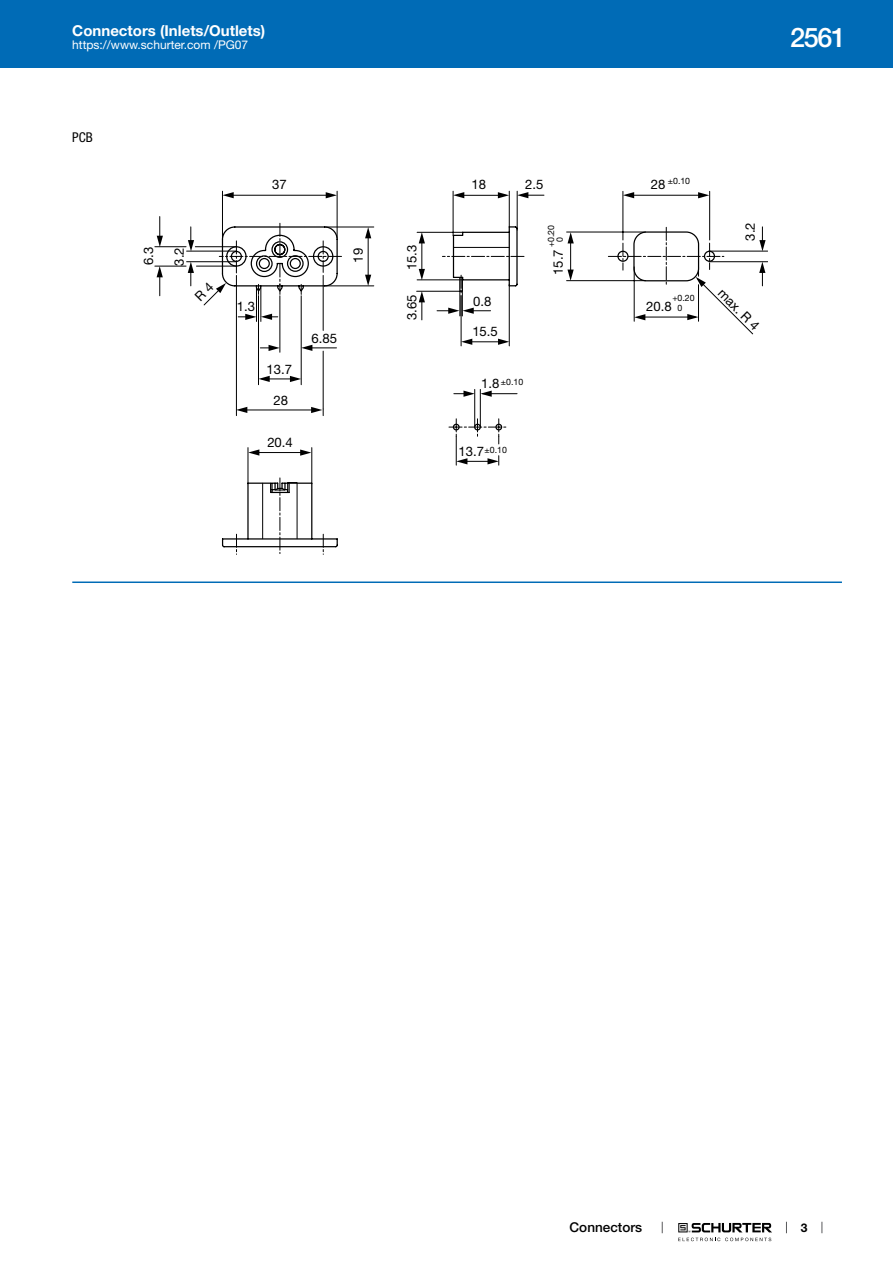
<style>
.page{position:relative;width:893px;height:1263px;background:#fff}
.page>*{position:absolute;margin:0;border:0;box-sizing:border-box;transform-origin:0 0}
.t1{font:500 27px "Helvetica Neue LT";color:#fff}
.t2{font:700 15px "Helvetica Neue LT";color:#fff}
.t3{font:500 13.5px "Helvetica Neue LT";color:#000}
.t4{font:condensed 13.5px "Helvetica Neue LT";color:#000}
.t5{font:13.2px "Helvetica Neue LT";color:#000}
.t6{font:12px "Helvetica Neue LT";color:#fff}
.t7{font:700 12px "Helvetica Neue LT";color:#000}
.t8{font:8.7px/9.8px "Helvetica Neue LT";color:#000}
.s1{font-size:13.2px}
</style>
<div class="page">
<svg style="left:678px;top:1223px;width:94px;height:18px"></svg>
<div style="left:0;top:0;width:893px;height:68px;background:#006bb6"></div>
<svg style="left:154px;top:191px;width:614px;height:144px"></svg>
<svg style="left:203px;top:227px;width:368px;height:265px"></svg>
<svg style="left:262px;top:478px;width:36px;height:76px"></svg>
<hr style="left:258px;top:296px;width:1px;height:89px;background:#000">
<hr style="left:301px;top:296px;width:1px;height:89px;background:#000">
<hr style="left:280px;top:296px;width:1px;height:56px;background:#000">
<hr style="left:256px;top:288px;width:1px;height:33px;background:#000">
<hr style="left:261px;top:288px;width:1px;height:33px;background:#000">
<hr style="left:461px;top:296px;width:1px;height:50px;background:#000">
<hr style="left:417px;top:291px;width:42px;height:1px;background:#000">
<hr style="left:474px;top:389px;width:1px;height:37px;background:#000">
<hr style="left:480px;top:389px;width:1px;height:37px;background:#000">
<hr style="left:483px;top:393px;width:34px;height:1px;background:#000">
<svg style="left:759px;top:262px;width:6px;height:11px"></svg>
<svg style="left:759px;top:240px;width:7px;height:11px"></svg>
<svg style="left:157px;top:266px;width:6px;height:11px"></svg>
<svg style="left:157px;top:236px;width:6px;height:11px"></svg>
<svg style="left:326px;top:192px;width:11px;height:6px"></svg>
<svg style="left:222px;top:192px;width:12px;height:6px"></svg>
<svg style="left:498px;top:192px;width:11px;height:6px"></svg>
<svg style="left:453px;top:192px;width:11px;height:6px"></svg>
<svg style="left:517px;top:192px;width:11px;height:6px"></svg>
<svg style="left:698px;top:192px;width:11px;height:6px"></svg>
<svg style="left:623px;top:192px;width:11px;height:6px"></svg>
<svg style="left:608px;top:227px;width:116px;height:60px"></svg>
<svg style="left:568px;top:232px;width:6px;height:11px"></svg>
<svg style="left:567px;top:270px;width:7px;height:11px"></svg>
<svg style="left:311px;top:407px;width:11px;height:6px"></svg>
<svg style="left:236px;top:407px;width:11px;height:6px"></svg>
<svg style="left:448px;top:275px;width:26px;height:41px"></svg>
<svg style="left:498px;top:339px;width:11px;height:6px"></svg>
<svg style="left:461px;top:339px;width:11px;height:6px"></svg>
<svg style="left:687px;top:314px;width:11px;height:6px"></svg>
<svg style="left:634px;top:314px;width:11px;height:6px"></svg>
<svg style="left:300px;top:449px;width:11px;height:7px"></svg>
<svg style="left:248px;top:449px;width:11px;height:7px"></svg>
<svg style="left:365px;top:227px;width:6px;height:11px"></svg>
<svg style="left:365px;top:275px;width:6px;height:11px"></svg>
<svg style="left:245px;top:314px;width:27px;height:6px"></svg>
<svg style="left:290px;top:376px;width:11px;height:6px"></svg>
<svg style="left:259px;top:376px;width:11px;height:6px"></svg>
<svg style="left:269px;top:345px;width:11px;height:6px"></svg>
<svg style="left:301px;top:345px;width:11px;height:6px"></svg>
<svg style="left:419px;top:291px;width:6px;height:11px"></svg>
<svg style="left:419px;top:232px;width:6px;height:11px"></svg>
<svg style="left:419px;top:269px;width:6px;height:11px"></svg>
<svg style="left:454px;top:391px;width:38px;height:6px"></svg>
<svg style="left:449px;top:419px;width:58px;height:46px"></svg>
<hr style="left:72px;top:581px;width:770px;height:2px;background:#006bb6">
<svg style="left:188px;top:223px;width:154px;height:78px"></svg>
<p class="t2" style="left:72px;top:21px;width:195px">Connectors (Inlets/Outlets)</p>
<p class="t6" style="left:72px;top:38px;width:178px">https://www.schurter.com /PG07</p>
<h1 class="t1" style="left:790px;top:21px;width:57px">2561</h1>
<p class="t4" style="left:72px;top:130px;width:22px">PCB</p>
<p class="t5" style="left:141px;top:265px;width:20px;rotate:-90deg">6.3</p>
<p class="t5" style="left:171px;top:266px;width:20px;rotate:-90deg">3.2</p>
<p class="t8" style="left:668px;top:176px;width:24px">±0.10</p>
<p class="t5" style="left:272px;top:177px;width:16px">37</p>
<p class="t5" style="left:472px;top:177px;width:16px">18</p>
<p class="t5" style="left:651px;top:177px;width:16px">28</p>
<p class="t5" style="left:525px;top:177px;width:20px">2.5</p>
<p class="t5" style="left:237px;top:299px;width:20px">1.3</p>
<p class="t5" style="left:267px;top:362px;width:27px">13.7</p>
<p class="t5" style="left:273px;top:393px;width:16px">28</p>
<p class="t5" style="left:267px;top:435px;width:27px">20.4</p>
<p class="t5" style="left:350px;top:263px;width:16px;rotate:-90deg">19</p>
<p class="t5" style="left:312px;top:331px;width:27px">6.85</p>
<p class="t5" style="left:404px;top:270px;width:27px;rotate:-90deg">15.3</p>
<p class="t5" style="left:404px;top:320px;width:27px;rotate:-90deg">3.65</p>
<p class="t5" style="left:473px;top:294px;width:20px">0.8</p>
<p class="t5" style="left:472px;top:324px;width:27px">15.5</p>
<p class="t8" style="left:481px;top:377px;width:44px"><span class="s1">1.8</span> ±0.10</p>
<p class="t8" style="left:458px;top:445px;width:50px"><span class="s1">13.7</span>±0.10</p>
<p class="t8" style="left:546px;top:242px;width:19px;line-height:8.7px;text-indent:-5px;rotate:-90deg">+0.20<br>0</p>
<p class="t5" style="left:550px;top:275px;width:27px;rotate:-90deg">15.7</p>
<p class="t5" style="left:646px;top:299px;width:27px">20.8</p>
<p class="t8" style="left:678px;top:293px;width:19px;text-indent:-5px">+0.20<br>0</p>
<p class="t5" style="left:742px;top:240px;width:20px;rotate:-90deg">3.2</p>
<p class="t5" style="left:726px;top:286px;width:54px;rotate:45deg">max. R 4</p>
<p class="t3" style="left:570px;top:1219px;width:74px">Connectors</p>
<p class="t7" style="left:801px;top:1220px;width:8px">3</p>
</div>
